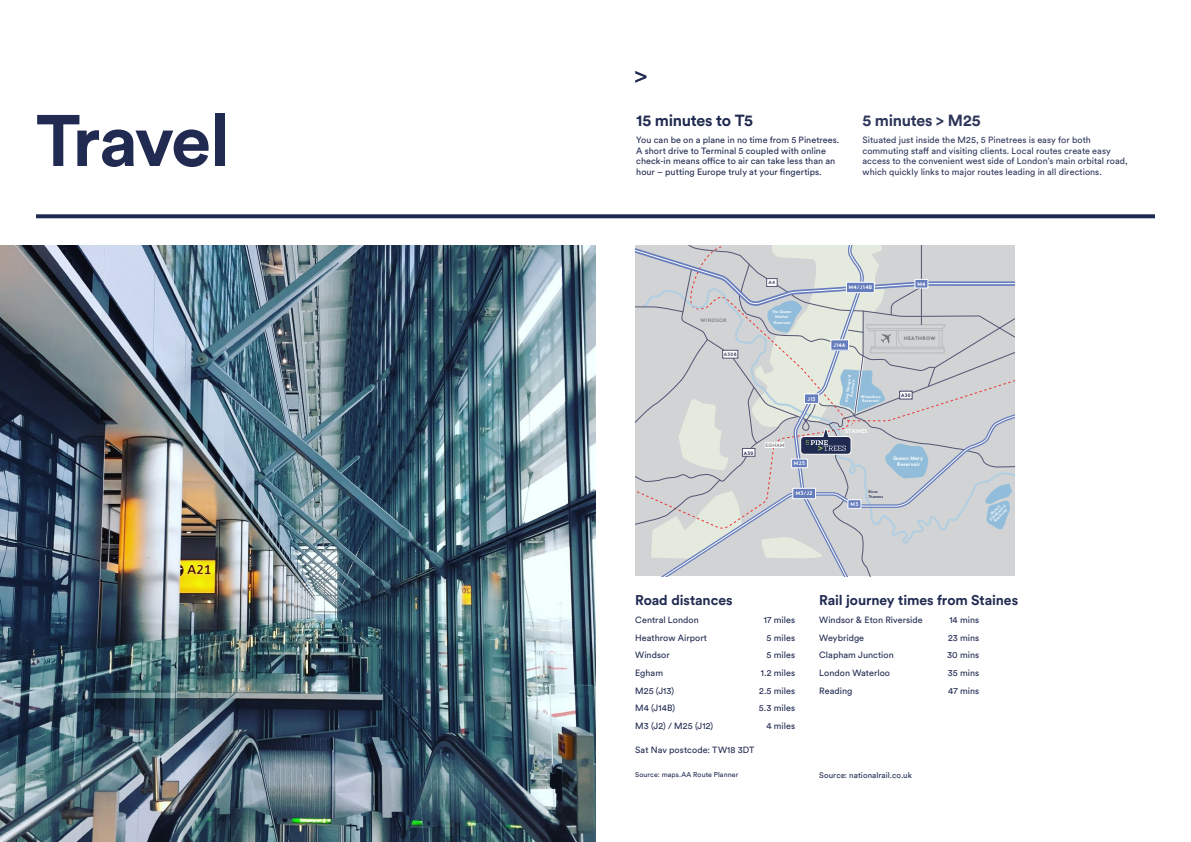
<style>
.page{position:relative;width:1191px;height:842px;background:#fff}
.page>*{position:absolute;margin:0;border:0;box-sizing:border-box;transform-origin:0 0}
.t1{font:72px "Circular Std Bold";letter-spacing:-.04em;color:#212b51}
.t2{font:16px "Circular Std Bold";letter-spacing:-.02em;color:#212b51}
.t3{font:14px "Circular Std Bold";letter-spacing:-.005em;color:#212b51}
.t4{font:9px/10.8px "Circular Std Book";letter-spacing:.005em;color:#212b51}
.t5{font:8px "Circular Std Book";letter-spacing:.01em;color:#212b51}
.t6{font:7px "Circular Std Book";letter-spacing:.015em;color:#212b51}
.t7{font:700 5.7px "Brown";color:#fff}
.t8{font:700 5.3px "Brown";letter-spacing:.055em;color:#fff}
.t9{font:700 5px/5.7px "Brown";letter-spacing:.01em;color:#fff;text-align:center}
.t10{font:700 5px "Brown";letter-spacing:.04em;color:#808285}
.t11{font:700 5px "Brown";letter-spacing:.06em;color:#706f71}
.t12{font:700 4.8px "Brown";color:#212b51}
.t13{font:700 4.8px "Brown";color:#474a6b}
.t14{font:700 3.8px/3.8px "Brown";letter-spacing:.01em;color:#fff;text-align:center}
.t15{font:700 3.8px/4.4px "Brown";letter-spacing:.03em;color:#212b51}
</style>
<div class="page">
<img style="left:0;top:245px;width:595px;height:597px">
<svg style="left:635px;top:245px;width:379px;height:331px;background:#cbcfd2"></svg>
<svg style="left:635px;top:71px;width:11px;height:12px"></svg>
<svg style="left:36px;top:214px;width:1119px;height:4px;background:#313a5d"></svg>
<h1 class="t1" style="left:36px;top:94px;width:195px">Travel</h1>
<h2 class="t2" style="left:636px;top:110px;width:118px">15 minutes to T5</h2>
<p class="t4" style="left:636px;top:134px;width:205px">You can be on a plane in no time from 5 Pinetrees.<br>A short drive to Terminal 5 coupled with online check-in means office to air can take less than an hour – putting Europe truly at your fingertips.</p>
<h2 class="t2" style="left:862px;top:110px;width:120px">5 minutes &gt; M25</h2>
<p class="t4" style="left:862px;top:134px;width:267px">Situated just inside the M25, 5 Pinetrees is easy for both commuting staff and visiting clients. Local routes create easy access to the convenient west side of London’s main orbital road, which quickly links to major routes leading in all directions.</p>
<p class="t10" style="left:700px;top:316px;width:28px">WINDSOR</p>
<p class="t13" style="left:724px;top:350px;width:14px">A308</p>
<p class="t12" style="left:744px;top:449px;width:11px">A30</p>
<p class="t13" style="left:768px;top:279px;width:8px">A4</p>
<p class="t8" style="left:917px;top:279px;width:10px">M4</p>
<p class="t8" style="left:848px;top:283px;width:25px">M4/J14B</p>
<p class="t14" style="left:772px;top:308px;width:21px;line-height:5.7px">The Queen<br>Mother<br>Reservoir</p>
<p class="t10" style="left:765px;top:441px;width:20px">EGHAM</p>
<p class="t8" style="left:807px;top:394px;width:9px">J13</p>
<p class="t8" style="left:794px;top:459px;width:13px">M25</p>
<p class="t8" style="left:795px;top:489px;width:18px">M3/J2</p>
<p class="t8" style="left:833px;top:340px;width:14px">J14A</p>
<p class="t11" style="left:904px;top:334px;width:33px">HEATHROW</p>
<p class="t14" style="left:844px;top:401px;width:29px;rotate:-82deg">King George VI</p>
<p class="t14" style="left:849px;top:396px;width:19px;rotate:-82deg">Reservoir</p>
<p class="t14" style="left:860px;top:394px;width:22px">Wraysbury</p>
<p class="t14" style="left:862px;top:398px;width:19px">Reservoir</p>
<p class="t12" style="left:901px;top:391px;width:11px">A30</p>
<p class="t7" style="left:845px;top:426px;width:24px">STAINES</p>
<p class="t8" style="left:850px;top:500px;width:9px">M3</p>
<p class="t15" style="left:868px;top:489px;width:16px">River<br>Thames</p>
<p class="t9" style="left:893px;top:455px;width:31px">Queen Mary<br>Reservoir</p>
<p class="t14" style="left:986px;top:515px;width:22px;rotate:-43deg">Queen<br>Elizabeth II<br>Reservoir</p>
<h3 class="t3" style="left:635px;top:591px;width:99px">Road distances</h3>
<p class="t4" style="left:635px;top:614px;width:65px">Central London</p>
<p class="t4" style="left:764px;top:614px;width:33px">17 miles</p>
<p class="t4" style="left:635px;top:632px;width:73px">Heathrow Airport</p>
<p class="t4" style="left:766px;top:632px;width:30px">5 miles</p>
<p class="t4" style="left:635px;top:650px;width:36px">Windsor</p>
<p class="t4" style="left:766px;top:650px;width:30px">5 miles</p>
<p class="t4" style="left:635px;top:667px;width:29px">Egham</p>
<p class="t4" style="left:760px;top:667px;width:36px">1.2 miles</p>
<p class="t4" style="left:635px;top:685px;width:41px">M25 (J13)</p>
<p class="t4" style="left:759px;top:685px;width:38px">2.5 miles</p>
<p class="t4" style="left:635px;top:703px;width:41px">M4 (J14B)</p>
<p class="t4" style="left:759px;top:703px;width:38px">5.3 miles</p>
<p class="t4" style="left:635px;top:720px;width:79px">M3 (J2) / M25 (J12)</p>
<p class="t4" style="left:766px;top:720px;width:30px">4 miles</p>
<p class="t4" style="left:635px;top:745px;width:121px">Sat Nav postcode: TW18 3DT</p>
<h3 class="t3" style="left:819px;top:591px;width:200px">Rail journey times from Staines</h3>
<p class="t4" style="left:819px;top:614px;width:105px">Windsor &amp; Eton Riverside</p>
<p class="t4" style="left:949px;top:614px;width:31px">14 mins</p>
<p class="t4" style="left:819px;top:632px;width:46px">Weybridge</p>
<p class="t4" style="left:948px;top:632px;width:33px">23 mins</p>
<p class="t4" style="left:819px;top:650px;width:76px">Clapham Junction</p>
<p class="t4" style="left:947px;top:650px;width:34px">30 mins</p>
<p class="t4" style="left:819px;top:667px;width:72px">London Waterloo</p>
<p class="t4" style="left:947px;top:667px;width:33px">35 mins</p>
<p class="t4" style="left:819px;top:685px;width:35px">Reading</p>
<p class="t4" style="left:948px;top:685px;width:32px">47 mins</p>
<p class="t6" style="left:635px;top:770px;width:105px">Source: maps.AA Route Planner</p>
<p class="t5" style="left:819px;top:770px;width:94px">Source: nationalrail.co.uk</p>
</div>
